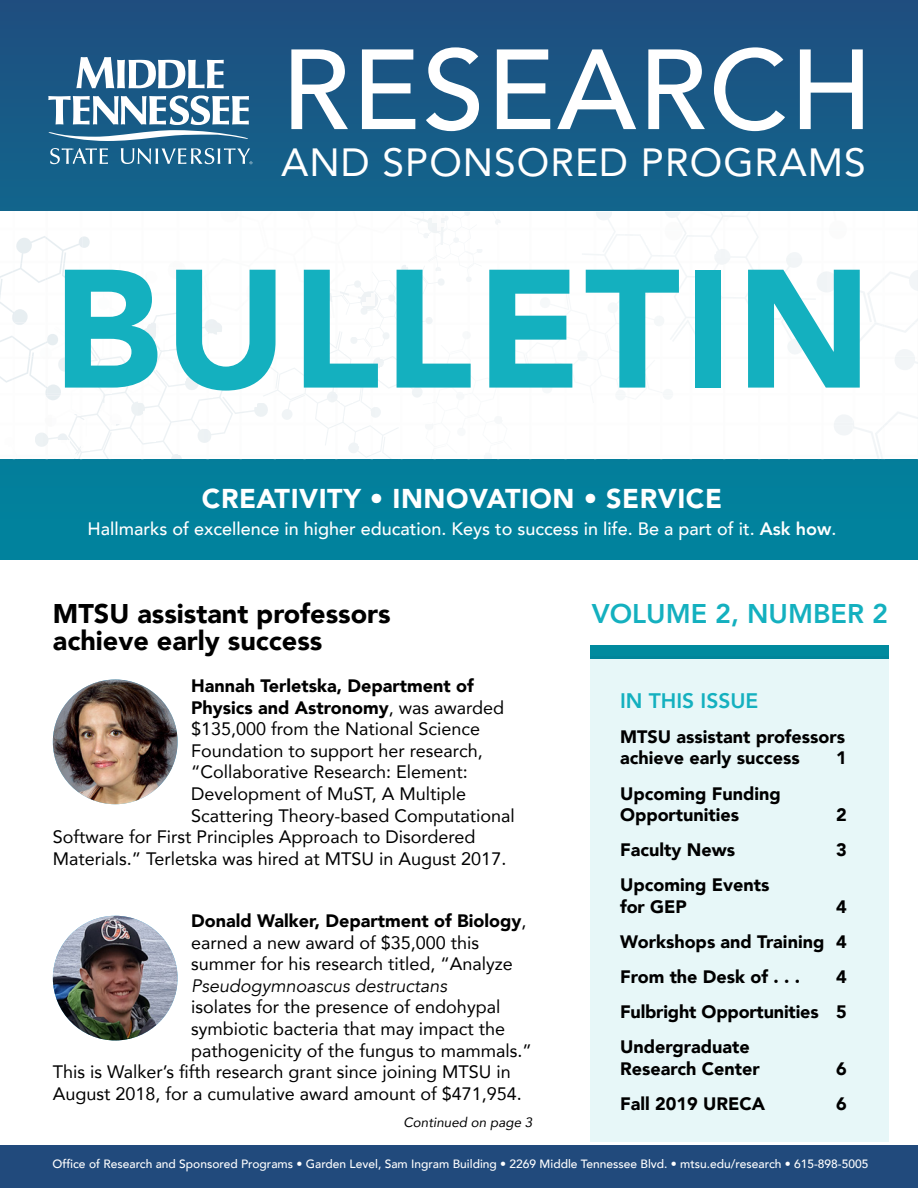
<style>
.page{position:relative;width:918px;height:1188px;background:#fff}
.page>*{position:absolute;margin:0;border:0;box-sizing:border-box;transform-origin:0 0}
.t1{font:900 166.5px "Avenir LT Std";letter-spacing:.02em;color:#14b0bf}
.t2{font:500 112.5px "Avenir LT Pro";letter-spacing:.015em;color:#fff}
.t3{font:39px "Avenir LT Pro";letter-spacing:.025em;color:#fff}
.t4{font:900 27px/27px "Avenir";color:#000}
.t5{font:900 27px "Avenir LT Std";letter-spacing:.02em;color:#fff}
.t6{font:800 27px "Avenir";color:#14b0bf}
.t7{font:800 21px "Avenir";color:#14b0bf}
.t8{font:18px/21.6px "Avenir";color:#000}
.t9{font:900 18px/35.1px "Avenir";color:#000}
.t10{font:500 18px "Avenir";color:#fff}
.t11{font:italic 18px "Avenir";color:#000}
.t12{font:italic 13.5px "Avenir";color:#000}
.t13{font:500 12px "Avenir";color:#fff}
.s1{font-weight:800}
.s2{font-weight:400}
.s3{font-weight:900}
</style>
<div class="page">
<div style="left:0;top:1145px;width:918px;height:43px;background:#214a7c"></div>
<div style="left:591px;top:656px;width:298px;height:486px;background:#e7f7f8"></div>
<div style="left:591px;top:645px;width:298px;height:13px;background:#008a9e"></div>
<svg style="left:0;top:0;width:918px;height:560px;background:#11678d"></svg>
<svg style="left:76px;top:57px;width:148px;height:31px"></svg>
<svg style="left:48px;top:96px;width:201px;height:45px"></svg>
<svg style="left:50px;top:148px;width:202px;height:16px;background:#4f86a6"></svg>
<svg style="left:0;top:212px;width:918px;height:247px"></svg>
<img style="left:192px;top:212px;width:424px;height:109px">
<img style="left:0;top:392px;width:77px;height:67px">
<img style="left:625px;top:212px;width:247px;height:154px">
<img style="left:53px;top:916px;width:125px;height:124px;border-radius:62px">
<img style="left:53px;top:680px;width:125px;height:124px;border-radius:62px">
<h2 class="t2" style="left:281px;top:23px;width:593px">RESEARCH</h2>
<h3 class="t3" style="left:281px;top:138px;width:586px">AND SPONSORED PROGRAMS</h3>
<h1 class="t1" style="left:53px;top:229px;width:820px">BULLETIN</h1>
<h3 class="t5" style="left:202px;top:482px;width:522px">CREATIVITY • INNOVATION • SERVICE</h3>
<p class="t10" style="left:87px;top:513px;width:751px">Hallmarks of excellence in higher education. Keys to success in life. Be a part of it. <span class="s1">Ask how</span>.</p>
<h3 class="t4" style="left:53px;top:600px;width:339px">MTSU assistant professors achieve early success</h3>
<p class="t9" style="left:191px;top:668px;width:284px">Hannah Terletska, Department of</p>
<p class="t9" style="left:191px;top:689px;width:315px">Physics and Astronomy<span class="s2">, was awarded</span></p>
<p class="t8" style="left:191px;top:718px;width:291px">$135,000 from the National Science</p>
<p class="t8" style="left:191px;top:739px;width:293px">Foundation to support her research,</p>
<p class="t8" style="left:191px;top:761px;width:278px">“Collaborative Research: Element:</p>
<p class="t8" style="left:191px;top:783px;width:277px">Development of MuST, A Multiple</p>
<p class="t8" style="left:191px;top:804px;width:325px">Scattering Theory-based Computational</p>
<p class="t8" style="left:53px;top:826px;width:424px">Software for First Principles Approach to Disordered</p>
<p class="t8" style="left:53px;top:847px;width:455px">Materials.” Terletska was hired at MTSU in August 2017.</p>
<p class="t8" style="left:191px;top:909px;width:337px"><span class="s3">Donald Walker, Department of Biology</span>, earned a new award of $35,000 this summer for his research titled, “Analyze</p>
<p class="t11" style="left:191px;top:975px;width:258px">Pseudogymnoascus destructans</p>
<p class="t8" style="left:191px;top:996px;width:311px">isolates for the presence of endohypal</p>
<p class="t8" style="left:191px;top:1017px;width:316px">symbiotic bacteria that may impact the</p>
<p class="t8" style="left:191px;top:1039px;width:342px">pathogenicity of the fungus to mammals.”</p>
<p class="t8" style="left:53px;top:1061px;width:459px">This is Walker’s fifth research grant since joining MTSU in</p>
<p class="t8" style="left:53px;top:1082px;width:471px">August 2018, for a cumulative award amount of $471,954.</p>
<p class="t12" style="left:403px;top:1114px;width:131px">Continued on page 3</p>
<h3 class="t6" style="left:592px;top:593px;width:298px">VOLUME 2, NUMBER 2</h3>
<p class="t7" style="left:620px;top:684px;width:140px">IN THIS ISSUE</p>
<p class="t9" style="left:620px;top:725px;width:227px;line-height:21.6px">MTSU assistant professors achieve early success</p>
<p class="t9" style="left:836px;top:740px;width:12px">1</p>
<p class="t9" style="left:620px;top:782px;width:162px;line-height:21.6px">Upcoming Funding<br>Opportunities</p>
<p class="t9" style="left:836px;top:797px;width:12px">2</p>
<p class="t9" style="left:620px;top:832px;width:117px">Faculty News</p>
<p class="t9" style="left:836px;top:832px;width:12px">3</p>
<p class="t9" style="left:620px;top:874px;width:151px;line-height:21.6px">Upcoming Events for GEP</p>
<p class="t9" style="left:620px;top:889px;width:228px;text-align:justify;text-indent:216px">4<br>Workshops and Training 4<br>From the Desk of . . .</p>
<p class="t9" style="left:620px;top:959px;width:228px;text-align:justify;text-indent:216px">4<br>Fulbright Opportunities 5<br>Undergraduate</p>
<p class="t9" style="left:620px;top:1051px;width:141px">Research Center</p>
<p class="t9" style="left:836px;top:1051px;width:12px">6</p>
<p class="t9" style="left:620px;top:1086px;width:146px">Fall 2019 URECA</p>
<p class="t9" style="left:836px;top:1086px;width:12px">6</p>
<p class="t13" style="left:53px;top:1154px;width:817px">Office of Research and Sponsored Programs • Garden Level, Sam Ingram Building • 2269 Middle Tennessee Blvd. • mtsu.edu/research • 615-898-5005</p>
</div>
